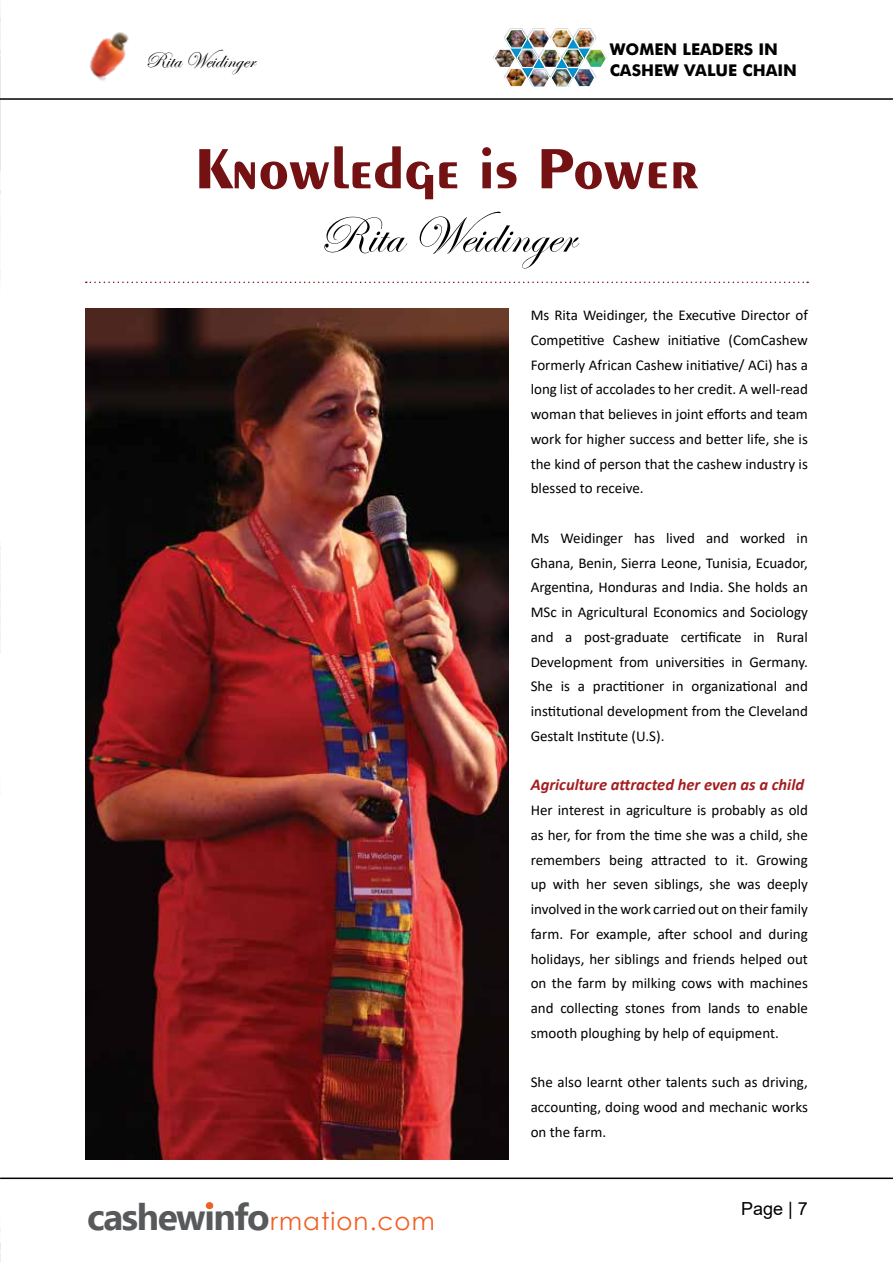
<style>
.page{position:relative;width:893px;height:1263px;background:#fff}
.page>*{position:absolute;margin:0;border:0;box-sizing:border-box;transform-origin:0 0}
.t1{font:700 60px "Exotic 350 BT";color:#741113}
.t2{font:52.5px "Edwardian Script ITC";color:#000101}
.t3{font:24.45px "Century Gothic";letter-spacing:.045em;color:#f15f22}
.t4{font:22.5px "Edwardian Script ITC";color:#000101}
.t5{font:18px "Arial";color:#000}
.t6{font:italic 700 16.5px "Calibri";color:#a31e21}
.t7{font:700 16.2px/21.5px "Futura BT";color:#000}
.t8{font:15px/24.8px "Calibri";color:#000;text-align:justify}
.s1{font-family:"Ebrima";font-weight:700;font-size:37.05px;color:#58595b}
</style>
<div class="page">
<hr style="left:0;top:98px;width:893px;height:2px;background:#000">
<hr style="left:0;top:1177px;width:893px;height:2px;background:#000">
<img style="left:89px;top:32px;width:40px;height:49px">
<img style="left:493px;top:29px;width:114px;height:58px">
<img style="left:518px;top:50px;width:19px;height:17px">
<img style="left:563px;top:50px;width:20px;height:17px">
<img style="left:540px;top:50px;width:20px;height:17px">
<img style="left:495px;top:50px;width:20px;height:17px">
<img style="left:586px;top:50px;width:20px;height:17px">
<div style="left:206px;top:1202px;width:7px;height:7px;background:#f15f22;border-radius:50%"></div>
<img style="left:0;top:1px;width:1px;height:1261px">
<img style="left:85px;top:309px;width:424px;height:851px">
<svg style="left:86px;top:282px;width:722px;height:1px"></svg>
<h3 class="t4" style="left:145px;top:48px;width:111px">Rita Weidinger</h3>
<p class="t7" style="left:610px;top:38px;width:189px">WOMEN LEADERS IN<br>CASHEW VALUE CHAIN</p>
<h1 class="t1" style="left:195px;top:132px;width:505px">Knowledge is Power</h1>
<h2 class="t2" style="left:318px;top:207px;width:258px">Rita Weidinger</h2>
<h3 class="t3" style="left:87px;top:1204px;width:349px"><span class="s1">cashewinfo</span>rmation.com</h3>
<p class="t8" style="left:531px;top:302px;width:279px">Ms Rita Weidinger, the Executive Director of Competitive Cashew initiative (ComCashew Formerly African Cashew initiative/ ACi) has a long list of accolades to her credit. A well-read woman that believes in joint efforts and team work for higher success and better life, she is the kind of person that the cashew industry is blessed to receive.</p>
<p class="t8" style="left:531px;top:525px;width:279px">Ms Weidinger has lived and worked in Ghana, Benin, Sierra Leone, Tunisia, Ecuador, Argentina, Honduras and India. She holds an MSc in Agricultural Economics and Sociology and a post-graduate certificate in Rural Development from universities in Germany.<br>She is a practitioner in organizational and institutional development from the Cleveland Gestalt Institute (U.S).</p>
<p class="t6" style="left:531px;top:773px;width:275px">Agriculture attracted her even as a child</p>
<p class="t8" style="left:531px;top:797px;width:279px">Her interest in agriculture is probably as old as her, for from the time she was a child, she remembers being attracted to it. Growing up with her seven siblings, she was deeply involved in the work carried out on their family farm. For example, after school and during holidays, her siblings and friends helped out on the farm by milking cows with machines and collecting stones from lands to enable smooth ploughing by help of equipment.</p>
<p class="t8" style="left:531px;top:1069px;width:279px">She also learnt other talents such as driving, accounting, doing wood and mechanic works on the farm.</p>
<p class="t5" style="left:741px;top:1196px;width:68px">Page | 7</p>
</div>
